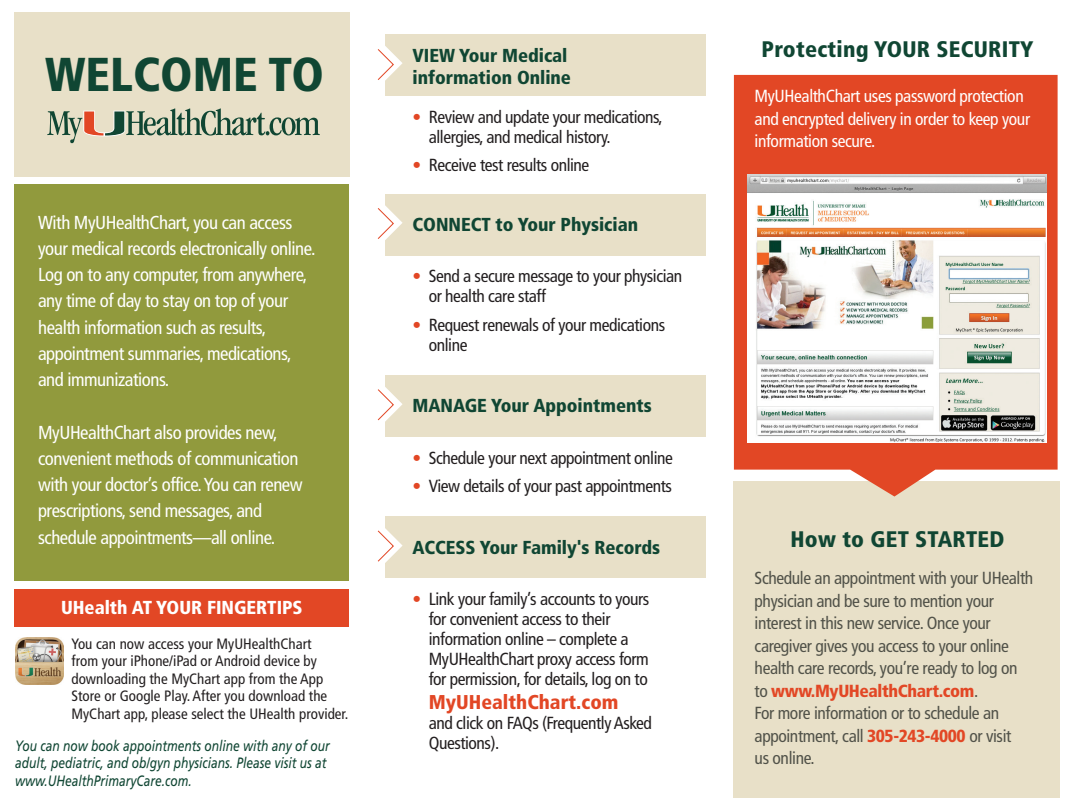
<style>
.page{position:relative;width:1071px;height:810px;background:#fff}
.page>*{position:absolute;margin:0;border:0;box-sizing:border-box;transform-origin:0 0}
.t1{font:900 condensed 47.5px "Frutiger";color:#104633}
.t2{font:900 condensed 22.5px "Frutiger";letter-spacing:.01em;color:#104633}
.t3{font:900 condensed 20px "Frutiger";color:#e24725}
.t4{font:condensed 18.75px/26.2px "Frutiger";letter-spacing:-.025em;color:#fff}
.t5{font:900 condensed 18.75px/22.5px "Frutiger";color:#104633}
.t6{font:900 condensed 18.75px "Frutiger";color:#fff}
.t7{font:condensed 17.5px/20px "Frutiger";letter-spacing:-.025em;color:#231f20}
.t8{font:condensed 17.5px/22.5px "Frutiger";letter-spacing:-.02em;color:#515249}
.t9{font:condensed 17.5px/22.5px "Frutiger";letter-spacing:-.02em;color:#fff}
.t10{font:condensed 15px/17.5px "Frutiger";color:#231f20}
.t11{font:italic 15px/17.5px "Frutiger";color:#104633;scale:.8 1}
.s1{color:#e24725}
.s2{font-weight:900;color:#e24725}
</style>
<div class="page">
<div style="left:15px;top:589px;width:334px;height:37px;background:#e24725"></div>
<div style="left:15px;top:185px;width:334px;height:396px;background:#919a3d"></div>
<div style="left:15px;top:12px;width:335px;height:165px;background:#e8e0c8"></div>
<div style="left:734px;top:481px;width:326px;height:317px;background:#e8e0c8"></div>
<div style="left:385px;top:34px;width:320px;height:62px;background:#e8e0c8"></div>
<svg style="left:734px;top:75px;width:324px;height:422px;fill:#e24725"></svg>
<svg style="left:377px;top:46px;width:26px;height:35px"></svg>
<div style="left:385px;top:194px;width:320px;height:61px;background:#e8e0c8"></div>
<svg style="left:377px;top:205px;width:26px;height:35px"></svg>
<div style="left:385px;top:375px;width:320px;height:62px;background:#e8e0c8"></div>
<svg style="left:377px;top:387px;width:26px;height:35px"></svg>
<div style="left:385px;top:517px;width:320px;height:61px;background:#e8e0c8"></div>
<svg style="left:377px;top:528px;width:26px;height:35px"></svg>
<img style="left:748px;top:175px;width:299px;height:267px">
<svg style="left:47px;top:108px;width:273px;height:35px"></svg>
<img style="left:16px;top:637px;width:47px;height:48px">
<h1 class="t1" style="left:45px;top:46px;width:280px">WELCOME TO</h1>
<p class="t4" style="left:38px;top:209px;width:279px">With MyUHealthChart, you can access your medical records electronically online.<br>Log on to any computer, from anywhere, any time of day to stay on top of your health information such as results, appointment summaries, medications, and immunizations.</p>
<p class="t4" style="left:38px;top:419px;width:266px">MyUHealthChart also provides new, convenient methods of communication with your doctor’s office. You can renew prescriptions, send messages, and schedule appointments—all online.</p>
<p class="t6" style="left:61px;top:597px;width:243px">UHealth AT YOUR FINGERTIPS</p>
<p class="t10" style="left:72px;top:635px;width:278px">You can now access your MyUHealthChart<br>from your iPhone/iPad or Android device by downloading the MyChart app from the App Store or Google Play. After you download the MyChart app, please select the UHealth provider.</p>
<p class="t11" style="left:15px;top:737px;width:395px">You can now book appointments online with any of our adult, pediatric, and ob/gyn physicians. Please visit us at www.UHealthPrimaryCare.com.</p>
<p class="t5" style="left:413px;top:44px;width:160px">VIEW Your Medical information Online</p>
<p class="t7" style="left:429px;top:107px;width:235px;text-indent:-16px"><span class="s1">•</span> Review and update your medications, allergies, and medical history.</p>
<p class="t7" style="left:413px;top:155px;width:178px"><span class="s1">•</span> Receive test results online</p>
<p class="t5" style="left:413px;top:213px;width:227px">CONNECT to Your Physician</p>
<p class="t7" style="left:429px;top:266px;width:255px;text-indent:-16px"><span class="s1">•</span> Send a secure message to your physician or health care staff</p>
<p class="t7" style="left:429px;top:315px;width:238px;text-indent:-16px"><span class="s1">•</span> Request renewals of your medications online</p>
<p class="t5" style="left:413px;top:395px;width:241px">MANAGE Your Appointments</p>
<p class="t7" style="left:413px;top:448px;width:262px"><span class="s1">•</span> Schedule your next appointment online</p>
<p class="t7" style="left:413px;top:476px;width:261px"><span class="s1">•</span> View details of your past appointments</p>
<p class="t5" style="left:413px;top:536px;width:249px">ACCESS Your Family's Records</p>
<p class="t7" style="left:429px;top:589px;width:222px;text-indent:-16px"><span class="s1">•</span> Link your family’s accounts to yours for convenient access to their information online – complete a MyUHealthChart proxy access form for permission, for details, log on to</p>
<p class="t3" style="left:429px;top:690px;width:191px">MyUHealthChart.com</p>
<p class="t7" style="left:429px;top:713px;width:225px">and click on FAQs (Frequently Asked<br>Questions).</p>
<p class="t2" style="left:762px;top:36px;width:273px">Protecting YOUR SECURITY</p>
<p class="t9" style="left:755px;top:85px;width:277px">MyUHealthChart uses password protection and encrypted delivery in order to keep your information secure.</p>
<p class="t2" style="left:791px;top:525px;width:215px">How to GET STARTED</p>
<p class="t8" style="left:755px;top:567px;width:280px">Schedule an appointment with your UHealth physician and be sure to mention your interest in this new service. Once your caregiver gives you access to your online health care records, you’re ready to log on to <span class="s2">www.MyUHealthChart.com</span>.<br>For more information or to schedule an appointment, call <span class="s2">305-243-4000</span> or visit<br>us online.</p>
</div>
